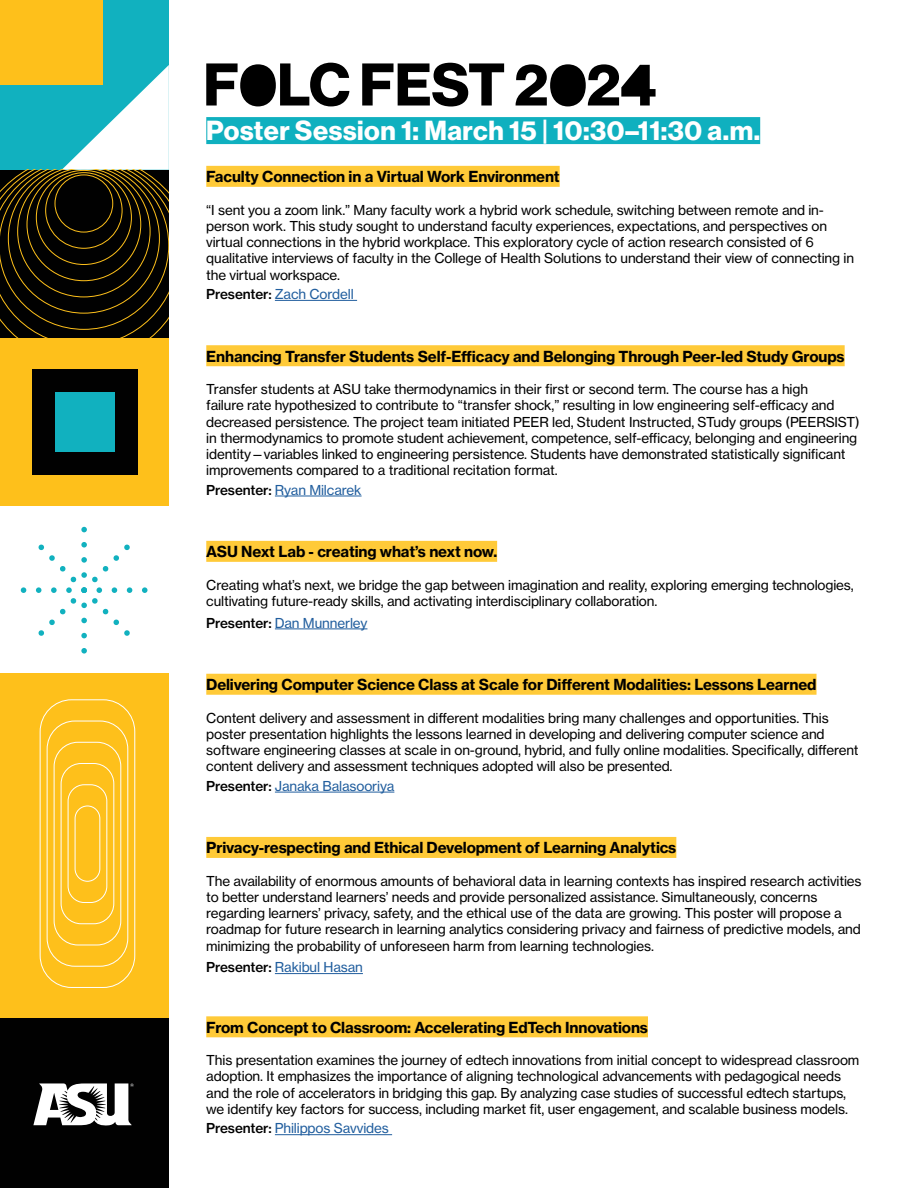
<style>
.page{position:relative;width:918px;height:1188px;background:#fff}
.page>*{position:absolute;margin:0;border:0;box-sizing:border-box;transform-origin:0 0}
.t1{font:27px "N Haas Grotesk DS Pro 75 Bd";letter-spacing:.02em;color:#fff}
.t2{font:15px "N Haas Grotesk TX Pro 75 Bd";letter-spacing:-.01em;color:#000}
.t3{font:13.5px/16.2px "N Haas Grotesk TX Pro 55 Rg";letter-spacing:-.01em;color:#000}
.t4{font:13.5px "N Haas Grotesk TX Pro 55 Rg";letter-spacing:-.01em;color:#215e9e}
.s1{font-family:"N Haas Grotesk TX Pro 65 Md";color:#000}
</style>
<div class="page">
<div style="left:206px;top:166px;width:354px;height:21px;background:#ffca38"></div>
<hr style="left:275px;top:300px;width:82px;height:1px;background:#215e9e">
<div style="left:206px;top:345px;width:639px;height:21px;background:#ffca38"></div>
<hr style="left:275px;top:496px;width:87px;height:1px;background:#215e9e">
<div style="left:206px;top:541px;width:291px;height:21px;background:#ffca38"></div>
<hr style="left:275px;top:629px;width:92px;height:1px;background:#215e9e">
<div style="left:206px;top:674px;width:611px;height:21px;background:#ffca38"></div>
<hr style="left:275px;top:792px;width:119px;height:1px;background:#215e9e">
<div style="left:206px;top:837px;width:470px;height:21px;background:#ffca38"></div>
<hr style="left:275px;top:973px;width:88px;height:1px;background:#215e9e">
<div style="left:206px;top:1016px;width:442px;height:21px;background:#ffca38"></div>
<hr style="left:275px;top:1134px;width:117px;height:1px;background:#215e9e">
<div style="left:0;top:669px;width:169px;height:350px;background:#fec01b"></div>
<div style="left:40px;top:699px;width:95px;height:289px;border:1px solid #fff;border-radius:32px"></div>
<div style="left:47px;top:721px;width:81px;height:246px;border:1px solid #fff;border-radius:28px"></div>
<div style="left:54px;top:742px;width:67px;height:203px;border:1px solid #fff;border-radius:24px"></div>
<div style="left:61px;top:763px;width:53px;height:161px;border:1px solid #fff;border-radius:20px"></div>
<div style="left:68px;top:784px;width:39px;height:119px;border:1px solid #fff;border-radius:16px"></div>
<div style="left:75px;top:806px;width:25px;height:76px;border:1px solid #fff;border-radius:12px"></div>
<div style="left:0;top:506px;width:169px;height:167px;background:#fff"></div>
<svg style="left:142px;top:587px;width:6px;height:6px"></svg>
<svg style="left:21px;top:587px;width:5px;height:6px"></svg>
<svg style="left:81px;top:648px;width:6px;height:6px"></svg>
<svg style="left:81px;top:527px;width:6px;height:5px"></svg>
<svg style="left:36px;top:542px;width:96px;height:96px"></svg>
<div style="left:0;top:0;width:169px;height:170px;background:#11b1bf"></div>
<div style="left:0;top:0;width:103px;height:84px;background:#fec01b"></div>
<svg style="left:0;top:65px;width:169px;height:274px"></svg>
<div style="left:0;top:339px;width:169px;height:167px;background:#fec01b"></div>
<div style="left:33px;top:370px;width:105px;height:105px;background:#010101"></div>
<div style="left:55px;top:393px;width:60px;height:59px;background:#11b1bf"></div>
<div style="left:0;top:1019px;width:169px;height:169px;background:#010101"></div>
<svg style="left:33px;top:1083px;width:101px;height:43px"></svg>
<div style="left:206px;top:117px;width:554px;height:27px;background:#0fb0bf"></div>
<svg style="left:206px;top:63px;width:32px;height:43px"></svg>
<div style="left:240px;top:64px;width:36px;height:42px;background:#000;border-radius:50%"></div>
<svg style="left:280px;top:63px;width:69px;height:43px"></svg>
<svg style="left:362px;top:63px;width:142px;height:44px"></svg>
<svg style="left:516px;top:64px;width:31px;height:42px"></svg>
<div style="left:550px;top:64px;width:36px;height:42px;background:#000;border-radius:50%"></div>
<svg style="left:588px;top:64px;width:68px;height:42px"></svg>
<h1 class="t1" style="left:206px;top:114px;width:555px">Poster Session 1: March 15 | 10:30–11:30 a.m.</h1>
<p class="t2" style="left:206px;top:167px;width:355px">Faculty Connection in a Virtual Work Environment</p>
<p class="t3" style="left:206px;top:202px;width:649px">“I sent you a zoom link.” Many faculty work a hybrid work schedule, switching between remote and in&shy;person work. This study sought to understand faculty experiences, expectations, and perspectives on virtual connections in the hybrid workplace. This exploratory cycle of action research consisted of 6 qualitative interviews of faculty in the College of Health Solutions to understand their view of connecting in the virtual workspace.</p>
<p class="t4" style="left:206px;top:286px;width:149px"><span class="s1">Presenter:</span> Zach Cordell</p>
<p class="t2" style="left:206px;top:347px;width:640px">Enhancing Transfer Students Self-Efficacy and Belonging Through Peer-led Study Groups</p>
<p class="t3" style="left:206px;top:381px;width:655px">Transfer students at ASU take thermodynamics in their first or second term. The course has a high<br>failure rate hypothesized to contribute to “transfer shock,” resulting in low engineering self-efficacy and decreased persistence. The project team initiated PEER led, Student Instructed, STudy groups (PEERSIST) in thermodynamics to promote student achievement, competence, self-efficacy, belonging and engineering identity—variables linked to engineering persistence. Students have demonstrated statistically significant improvements compared to a traditional recitation format.</p>
<p class="t4" style="left:206px;top:481px;width:157px"><span class="s1">Presenter:</span> Ryan Milcarek</p>
<p class="t2" style="left:206px;top:542px;width:292px">ASU Next Lab - creating what’s next now.</p>
<p class="t3" style="left:206px;top:577px;width:649px">Creating what’s next, we bridge the gap between imagination and reality, exploring emerging technologies, cultivating future-ready skills, and activating interdisciplinary collaboration.</p>
<p class="t4" style="left:206px;top:614px;width:163px"><span class="s1">Presenter:</span> Dan Munnerley</p>
<p class="t2" style="left:206px;top:675px;width:612px">Delivering Computer Science Class at Scale for Different Modalities: Lessons Learned</p>
<p class="t3" style="left:206px;top:710px;width:654px">Content delivery and assessment in different modalities bring many challenges and opportunities. This poster presentation highlights the lessons learned in developing and delivering computer science and software engineering classes at scale in on-ground, hybrid, and fully online modalities. Specifically, different content delivery and assessment techniques adopted will also be presented.</p>
<p class="t4" style="left:206px;top:778px;width:190px"><span class="s1">Presenter:</span> Janaka Balasooriya</p>
<p class="t2" style="left:206px;top:838px;width:472px">Privacy-respecting and Ethical Development of Learning Analytics</p>
<p class="t3" style="left:206px;top:873px;width:657px">The availability of enormous amounts of behavioral data in learning contexts has inspired research activities to better understand learners’ needs and provide personalized assistance. Simultaneously, concerns regarding learners’ privacy, safety, and the ethical use of the data are growing. This poster will propose a roadmap for future research in learning analytics considering privacy and fairness of predictive models, and minimizing the probability of unforeseen harm from learning technologies.</p>
<p class="t4" style="left:206px;top:959px;width:158px"><span class="s1">Presenter:</span> Rakibul Hasan</p>
<p class="t2" style="left:206px;top:1018px;width:443px">From Concept to Classroom: Accelerating EdTech Innovations</p>
<p class="t3" style="left:206px;top:1052px;width:655px">This presentation examines the journey of edtech innovations from initial concept to widespread classroom adoption. It emphasizes the importance of aligning technological advancements with pedagogical needs and the role of accelerators in bridging this gap. By analyzing case studies of successful edtech startups, we identify key factors for success, including market fit, user engagement, and scalable business models.</p>
<p class="t4" style="left:206px;top:1120px;width:184px"><span class="s1">Presenter:</span> Philippos Savvides</p>
</div>
